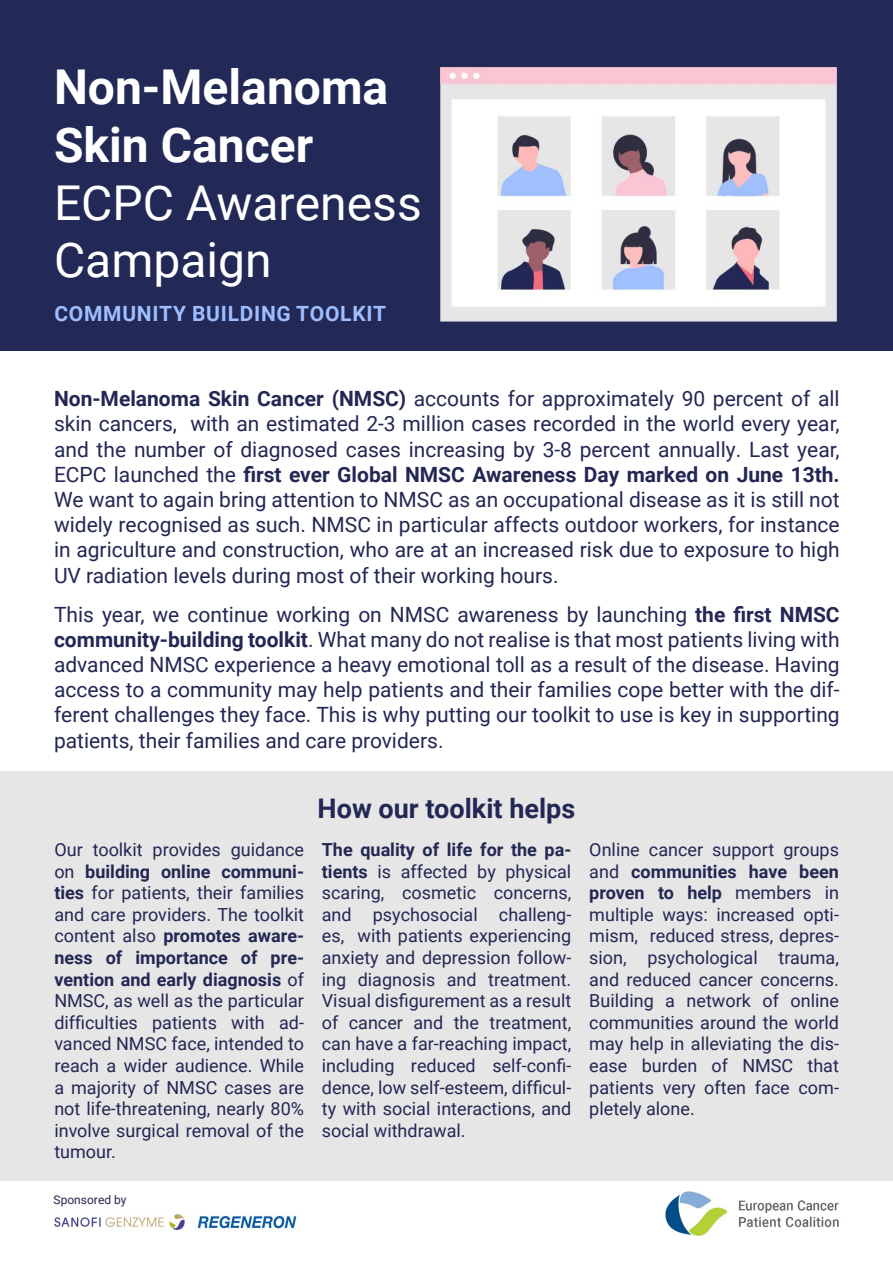
<style>
.page{position:relative;width:893px;height:1263px;background:#fff}
.page>*{position:absolute;margin:0;border:0;box-sizing:border-box;transform-origin:0 0}
.t1{font:700 48px/57.6px "Roboto";color:#fff}
.t2{font:48px/57.6px "Roboto";color:#fff}
.t3{font:700 27px "Roboto";color:#232754}
.t4{font:21px/25.2px "Roboto";color:#232754;text-align:justify}
.t5{font:700 21px "Roboto";letter-spacing:.035em;color:#9fbeff}
.t6{font:18px/21.6px "Roboto";color:#232754;text-align:justify}
.t7{font:12px "Roboto";color:#232754}
.s1{font-weight:700}
</style>
<div class="page">
<div style="left:0;top:771px;width:893px;height:409px;background:#e6e6e6"></div>
<div style="left:0;top:0;width:893px;height:350px;background:#222956"></div>
<img style="left:440px;top:67px;width:397px;height:255px">
<img style="left:665px;top:1192px;width:174px;height:43px">
<img style="left:54px;top:1214px;width:131px;height:17px">
<img style="left:197px;top:1215px;width:100px;height:14px">
<h1 class="t1" style="left:54px;top:57px;width:336px">Non-Melanoma<br>Skin Cancer</h1>
<h1 class="t2" style="left:54px;top:172px;width:369px">ECPC Awareness<br>Campaign</h1>
<p class="t5" style="left:54px;top:299px;width:333px">COMMUNITY BUILDING TOOLKIT</p>
<p class="t4" style="left:54px;top:385px;width:787px"><span class="s1">Non-Melanoma Skin Cancer (NMSC)</span> accounts for approximately 90 percent of all skin cancers, with an estimated 2-3 million cases recorded in the world every year, and the number of diagnosed cases increasing by 3-8 percent annually. Last year, ECPC launched the <span class="s1">first ever Global NMSC Awareness Day marked on June 13th.<br></span>We want to again bring attention to NMSC as an occupational disease as it is still not widely recognised as such. NMSC in particular affects outdoor workers, for instance in agriculture and construction, who are at an increased risk due to exposure to high UV radiation levels during most of their working hours.</p>
<p class="t4" style="left:54px;top:601px;width:787px">This year, we continue working on NMSC awareness by launching <span class="s1">the first NMSC community-building toolkit</span>. What many do not realise is that most patients living with advanced NMSC experience a heavy emotional toll as a result of the disease. Having access to a community may help patients and their families cope better with the dif&shy;ferent challenges they face. This is why putting our toolkit to use is key in supporting patients, their families and care providers.</p>
<h2 class="t3" style="left:318px;top:789px;width:259px">How our toolkit helps</h2>
<p class="t6" style="left:54px;top:838px;width:251px">Our toolkit provides guidance on <span class="s1">building online communi&shy;ties</span> for patients, their families and care providers. The toolkit content also <span class="s1">promotes aware&shy;ness of importance of pre&shy;vention and early diagnosis</span> of NMSC, as well as the particular difficulties patients with ad&shy;vanced NMSC face, intended to reach a wider audience. While a majority of NMSC cases are not life-threatening, nearly 80% involve surgical removal of the tumour.</p>
<p class="t6" style="left:322px;top:838px;width:251px"><span class="s1">The quality of life for the pa&shy;tients</span> is affected by physical scaring, cosmetic concerns, and psychosocial challeng&shy;es, with patients experiencing anxiety and depression follow&shy;ing diagnosis and treatment.<br>Visual disfigurement as a result of cancer and the treatment, can have a far-reaching impact, including reduced self-confi&shy;dence, low self-esteem, difficul&shy;ty with social interactions, and social withdrawal.</p>
<p class="t6" style="left:589px;top:838px;width:251px">Online cancer support groups and <span class="s1">communities have been proven to help</span> members in multiple ways: increased opti&shy;mism, reduced stress, depres&shy;sion, psychological trauma, and reduced cancer concerns.<br>Building a network of online communities around the world may help in alleviating the dis&shy;ease burden of NMSC that patients very often face com&shy;pletely alone.</p>
<p class="t7" style="left:54px;top:1191px;width:74px">Sponsored by</p>
</div>
